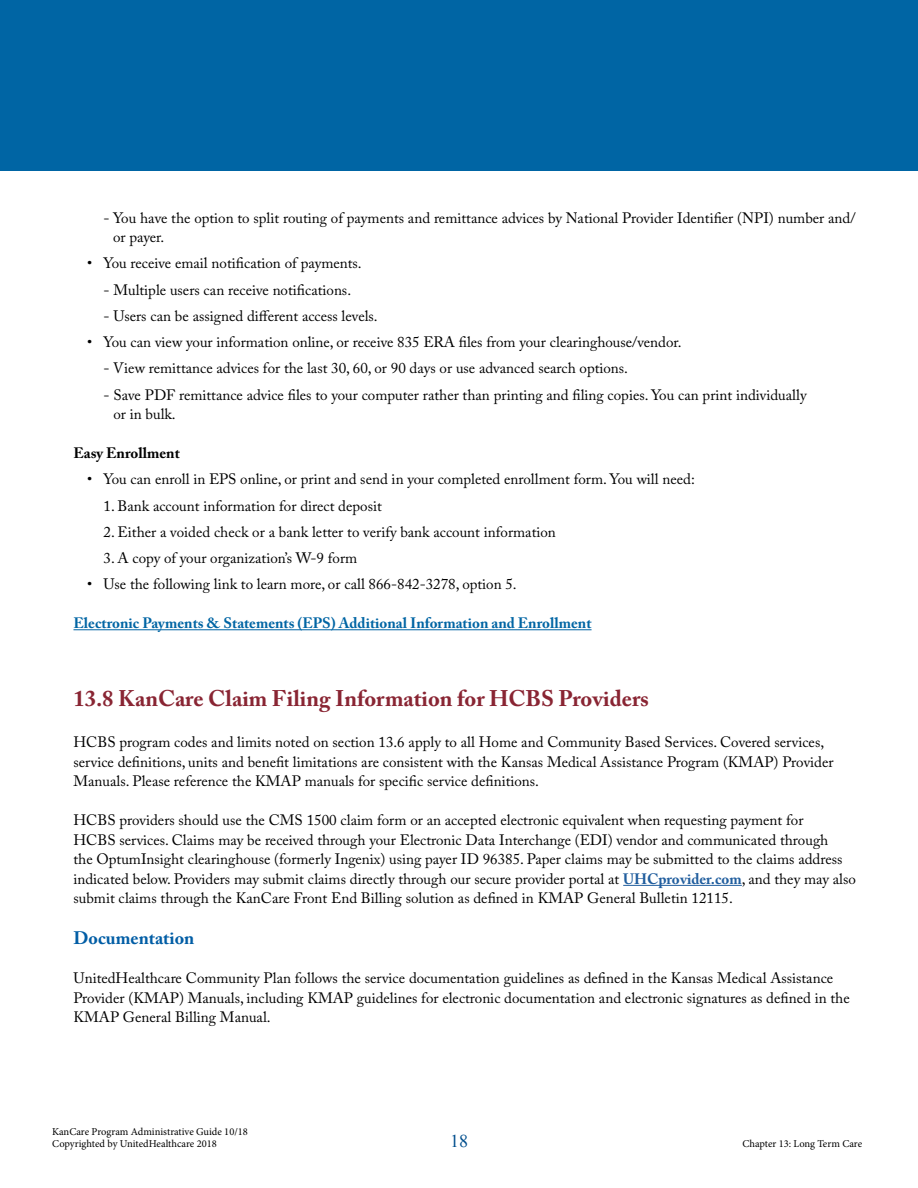
<style>
.page{position:relative;width:918px;height:1188px;background:#fff}
.page>*{position:absolute;margin:0;border:0;box-sizing:border-box;transform-origin:0 0}
.t1{font:700 22.5px "Adobe Caslon Pro";color:#892533}
.t2{font:700 18px "Adobe Caslon Pro";color:#005da5}
.t3{font:18px "Times New Roman";color:#004e8d}
.t4{font:15px/19.5px "Adobe Caslon Pro";color:#000}
.t5{font:700 15px "Adobe Caslon Pro";color:#0065a4}
.t6{font:700 15px "Adobe Caslon Pro";color:#000}
.t7{font:10.5px/12.6px "Minion Pro";color:#000}
.s1{font-weight:700;color:#215e9e}
</style>
<div class="page">
<div style="left:0;top:0;width:918px;height:171px;background:#0065a4"></div>
<hr style="left:74px;top:629px;width:518px;height:1px;background:#0065a4">
<hr style="left:623px;top:885px;width:119px;height:1px;background:#215e9e">
<p class="t4" style="left:113px;top:208px;width:744px;text-indent:-10px">- You have the option to split routing of payments and remittance advices by National Provider Identifier (NPI) number and/ or payer.</p>
<p class="t4" style="left:87px;top:253px;width:276px">• You receive email notification of payments.</p>
<p class="t4" style="left:104px;top:280px;width:249px">- Multiple users can receive notifications.</p>
<p class="t4" style="left:104px;top:306px;width:276px">- Users can be assigned different access levels.</p>
<p class="t4" style="left:87px;top:332px;width:596px">• You can view your information online, or receive 835 ERA files from your clearinghouse/vendor.</p>
<p class="t4" style="left:104px;top:358px;width:526px">- View remittance advices for the last 30, 60, or 90 days or use advanced search options.</p>
<p class="t4" style="left:113px;top:385px;width:695px;text-indent:-10px">- Save PDF remittance advice files to your computer rather than printing and filing copies. You can print individually or in bulk.</p>
<p class="t6" style="left:74px;top:444px;width:108px">Easy Enrollment</p>
<p class="t4" style="left:87px;top:469px;width:609px">• You can enroll in EPS online, or print and send in your completed enrollment form. You will need:</p>
<p class="t4" style="left:104px;top:496px;width:280px">1. Bank account information for direct deposit</p>
<p class="t4" style="left:104px;top:522px;width:454px">2. Either a voided check or a bank letter to verify bank account information</p>
<p class="t4" style="left:104px;top:548px;width:255px">3. A copy of your organization’s W-9 form</p>
<p class="t4" style="left:87px;top:574px;width:431px">• Use the following link to learn more, or call 866-842-3278, option 5.</p>
<p class="t5" style="left:74px;top:614px;width:520px">Electronic Payments &amp; Statements (EPS) Additional Information and Enrollment</p>
<h1 class="t1" style="left:74px;top:685px;width:577px">13.8 KanCare Claim Filing Information for HCBS Providers</h1>
<p class="t4" style="left:74px;top:732px;width:762px">HCBS program codes and limits noted on section 13.6 apply to all Home and Community Based Services. Covered services, service definitions, units and benefit limitations are consistent with the Kansas Medical Assistance Program (KMAP) Provider<br>Manuals. Please reference the KMAP manuals for specific service definitions.</p>
<p class="t4" style="left:74px;top:810px;width:784px">HCBS providers should use the CMS 1500 claim form or an accepted electronic equivalent when requesting payment for<br>HCBS services. Claims may be received through your Electronic Data Interchange (EDI) vendor and communicated through<br>the OptumInsight clearinghouse (formerly Ingenix) using payer ID 96385. Paper claims may be submitted to the claims address indicated below. Providers may submit claims directly through our secure provider portal at <span class="s1">UHCprovider.com</span>, and they may also submit claims through the KanCare Front End Billing solution as defined in KMAP General Bulletin 12115.</p>
<p class="t2" style="left:74px;top:928px;width:122px">Documentation</p>
<p class="t4" style="left:74px;top:969px;width:778px">UnitedHealthcare Community Plan follows the service documentation guidelines as defined in the Kansas Medical Assistance<br>Provider (KMAP) Manuals, including KMAP guidelines for electronic documentation and electronic signatures as defined in the<br>KMAP General Billing Manual.</p>
<p class="t7" style="left:52px;top:1125px;width:197px">KanCare Program Administrative Guide 10/18<br>Copyrighted by UnitedHealthcare 2018</p>
<p class="t3" style="left:450px;top:1129px;width:19px">18</p>
<p class="t7" style="left:742px;top:1138px;width:121px">Chapter 13: Long Term Care</p>
</div>
